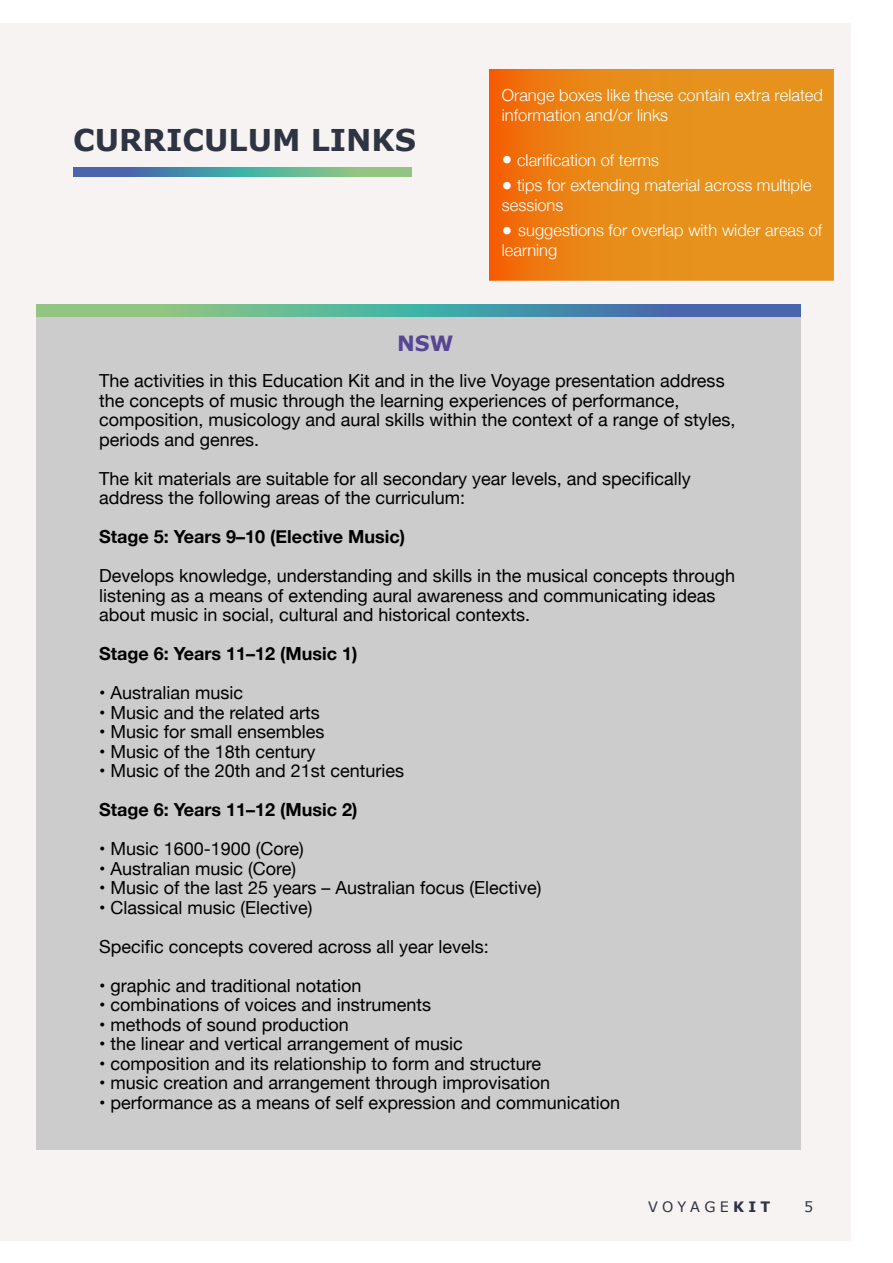
<style>
.page{position:relative;width:893px;height:1263px;background:#fff}
.page>*{position:absolute;margin:0;border:0;box-sizing:border-box;transform-origin:0 0}
.t1{font:700 30px "Verdana";color:#2e3442}
.t2{font:700 21px "Verdana";color:#584595}
.t3{font:18px/19.5px "Helvetica Neue";color:#010000}
.t4{font:700 18px "Helvetica Neue";color:#010000}
.t5{font:300 16.5px/19.8px "Helvetica Neue";color:#fff}
.t6{font:14.4px "Verdana";letter-spacing:.3em;color:#2e3442}
.s1{font-size:21px}
.s2{font-weight:700}
</style>
<div class="page">
<div style="left:0;top:23px;width:850px;height:1217px;background:#f7f3f2"></div>
<div style="left:36px;top:310px;width:765px;height:840px;background:#ccc"></div>
<img style="left:489px;top:69px;width:344px;height:212px">
<img style="left:73px;top:168px;width:339px;height:9px">
<img style="left:36px;top:305px;width:765px;height:11px">
<h1 class="t1" style="left:73px;top:128px;width:344px">CURRICULUM LINKS</h1>
<p class="t2" style="left:397px;top:335px;width:58px">NSW</p>
<p class="t5" style="left:502px;top:85px;width:323px">Orange boxes like these contain extra related information and/or links</p>
<p class="t5" style="left:502px;top:150px;width:159px"><span class="s1">•</span> clarification of terms</p>
<p class="t5" style="left:502px;top:175px;width:311px"><span class="s1">•</span> tips for extending material across multiple sessions</p>
<p class="t5" style="left:502px;top:220px;width:322px"><span class="s1">•</span> suggestions for overlap with wider areas of learning</p>
<p class="t3" style="left:99px;top:371px;width:638px">The activities in this Education Kit and in the live Voyage presentation address the concepts of music through the learning experiences of performance, composition, musicology and aural skills within the context of a range of styles, periods and genres.</p>
<p class="t3" style="left:99px;top:468px;width:593px">The kit materials are suitable for all secondary year levels, and specifically address the following areas of the curriculum:</p>
<p class="t4" style="left:99px;top:526px;width:308px">Stage 5: Years 9–10 (Elective Music)</p>
<p class="t3" style="left:99px;top:566px;width:637px">Develops knowledge, understanding and skills in the musical concepts through listening as a means of extending aural awareness and communicating ideas about music in social, cultural and historical contexts.</p>
<p class="t4" style="left:99px;top:643px;width:260px">Stage 6: Years 11–12 (Music 1)</p>
<p class="t3" style="left:99px;top:683px;width:145px">• Australian music</p>
<p class="t3" style="left:99px;top:702px;width:222px">• Music and the related arts</p>
<p class="t3" style="left:99px;top:722px;width:227px">• Music for small ensembles</p>
<p class="t3" style="left:99px;top:741px;width:218px">• Music of the 18th century</p>
<p class="t3" style="left:99px;top:761px;width:307px">• Music of the 20th and 21st centuries</p>
<p class="t4" style="left:99px;top:799px;width:260px">Stage 6: Years 11–12 (Music 2)</p>
<p class="t3" style="left:99px;top:839px;width:206px">• Music 1600-1900 (Core)</p>
<p class="t3" style="left:99px;top:858px;width:198px">• Australian music (Core)</p>
<p class="t3" style="left:99px;top:878px;width:444px">• Music of the last 25 years – Australian focus (Elective)</p>
<p class="t3" style="left:99px;top:887px;width:391px;line-height:39px">• Classical music (Elective)<br>Specific concepts covered across all year levels:</p>
<p class="t3" style="left:99px;top:975px;width:264px">• graphic and traditional notation</p>
<p class="t3" style="left:99px;top:995px;width:334px">• combinations of voices and instruments</p>
<p class="t3" style="left:99px;top:1014px;width:251px">• methods of sound production</p>
<p class="t3" style="left:99px;top:1034px;width:365px">• the linear and vertical arrangement of music</p>
<p class="t3" style="left:99px;top:1053px;width:444px">• composition and its relationship to form and structure</p>
<p class="t3" style="left:99px;top:1073px;width:453px">• music creation and arrangement through improvisation</p>
<p class="t3" style="left:99px;top:1092px;width:523px">• performance as a means of self expression and communication</p>
<p class="t6" style="left:648px;top:1201px;width:124px">VOYAGE<span class="s2">KIT</span></p>
<p class="t6" style="left:615px;top:1201px;width:156px">GRADIENT<span class="s2">MGZ</span></p>
<p class="t6" style="left:801px;top:1201px;width:11px">5</p>
</div>
